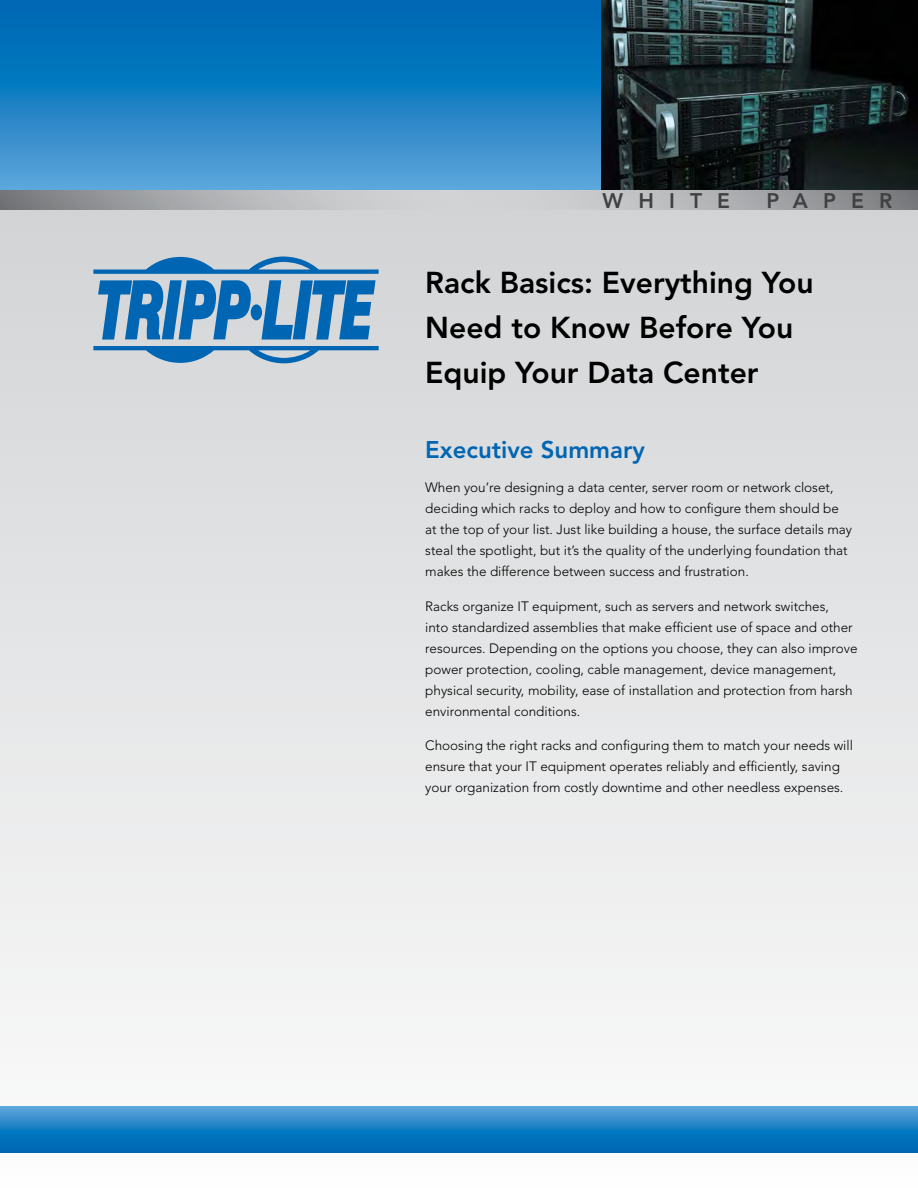
<style>
.page{position:relative;width:918px;height:1188px;background:#fff}
.page>*{position:absolute;margin:0;border:0;box-sizing:border-box;transform-origin:0 0}
.t1{font:800 30px/45px "Avenir";color:#000}
.t2{font:800 24px "Avenir";color:#0066b3}
.t3{font:800 21px "Avenir";letter-spacing:.72em;color:#414042}
.t4{font:300 13.5px/21px "Avenir";color:#000}
</style>
<div class="page">
<div style="left:0;top:197px;width:918px;height:991px;background:linear-gradient(to bottom,#d1d3d4,#fcfcfc)"></div>
<svg style="left:0;top:0;width:602px;height:190px;background:#1e81c4"></svg>
<div style="left:251px;top:304px;width:11px;height:16px;background:#0066b3;border-radius:50%"></div>
<svg style="left:98px;top:280px;width:154px;height:60px;background:#4e8fc0"></svg>
<svg style="left:261px;top:280px;width:115px;height:60px;background:#5894c2"></svg>
<svg style="left:93px;top:256px;width:286px;height:18px;background:#7aa6c7"></svg>
<svg style="left:93px;top:346px;width:286px;height:17px;background:#77a5c9"></svg>
<img style="left:602px;top:0;width:316px;height:190px">
<svg style="left:0;top:190px;width:918px;height:20px;background:#aeb0b2"></svg>
<svg style="left:0;top:1106px;width:918px;height:47px;background:#1d80c4"></svg>
<p class="t3" style="left:603px;top:188px;width:129px">WHITE</p>
<p class="t3" style="left:766px;top:188px;width:127px">PAPER</p>
<p class="t1" style="left:425px;top:260px;width:390px">Rack Basics: Everything You<br>Need to Know Before You<br>Equip Your Data Center</p>
<p class="t2" style="left:425px;top:435px;width:221px">Executive Summary</p>
<p class="t4" style="left:425px;top:477px;width:428px">When you’re designing a data center, server room or network closet, deciding which racks to deploy and how to configure them should be at the top of your list. Just like building a house, the surface details may steal the spotlight, but it’s the quality of the underlying foundation that makes the difference between success and frustration.</p>
<p class="t4" style="left:425px;top:595px;width:434px">Racks organize IT equipment, such as servers and network switches,<br>into standardized assemblies that make efficient use of space and other resources. Depending on the options you choose, they can also improve power protection, cooling, cable management, device management, physical security, mobility, ease of installation and protection from harsh environmental conditions.</p>
<p class="t4" style="left:425px;top:735px;width:429px">Choosing the right racks and configuring them to match your needs will ensure that your IT equipment operates reliably and efficiently, saving your organization from costly downtime and other needless expenses.</p>
</div>
